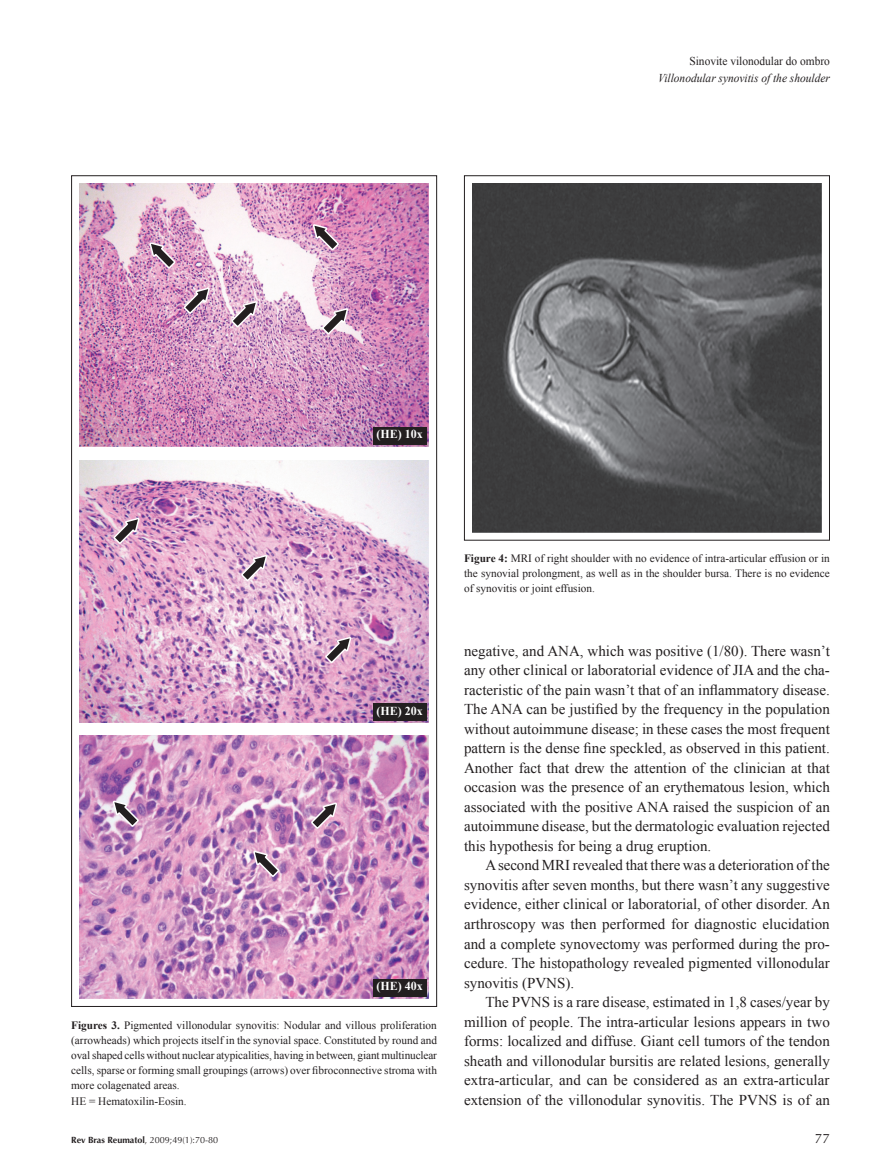
<style>
.page{position:relative;width:895px;height:1176px;background:#fff}
.page>*{position:absolute;margin:0;border:0;box-sizing:border-box;transform-origin:0 0}
.t1{font:15px/19.5px "Times New Roman";color:#231f20;text-align:justify}
.t2{font:13.5px "Optima LT Std";color:#231f20}
.t3{font:700 12.15px "Times New Roman";color:#fff}
.t4{font:italic 12px "Times New Roman";color:#231f20;scale:.95 1}
.t5{font:12px "Times New Roman";color:#231f20;scale:.95 1}
.t6{font:11.4px "Times New Roman";color:#231f20}
.t7{font:11.25px/15px "Times New Roman";color:#231f20;text-align:justify}
.t8{font:9px "Optima LT Std";color:#231f20}
.s1{font-weight:700}
</style>
<div class="page">
<img style="left:80px;top:735px;width:348px;height:263px">
<img style="left:80px;top:460px;width:348px;height:262px">
<img style="left:80px;top:184px;width:348px;height:262px">
<div style="left:372px;top:703px;width:54px;height:18px;background:#231f20"></div>
<div style="left:372px;top:978px;width:54px;height:18px;background:#231f20"></div>
<div style="left:372px;top:427px;width:54px;height:17px;background:#231f20"></div>
<svg style="left:143px;top:236px;width:36px;height:36px"></svg>
<svg style="left:306px;top:217px;width:36px;height:37px"></svg>
<svg style="left:180px;top:281px;width:36px;height:37px"></svg>
<svg style="left:227px;top:294px;width:37px;height:37px"></svg>
<svg style="left:318px;top:301px;width:36px;height:37px"></svg>
<svg style="left:110px;top:511px;width:36px;height:37px"></svg>
<svg style="left:237px;top:548px;width:37px;height:37px"></svg>
<svg style="left:321px;top:630px;width:36px;height:37px"></svg>
<svg style="left:106px;top:794px;width:37px;height:36px"></svg>
<svg style="left:246px;top:844px;width:37px;height:37px"></svg>
<svg style="left:307px;top:796px;width:36px;height:36px"></svg>
<div style="left:464px;top:175px;width:365px;height:365px;border:1px solid #231f20"></div>
<img style="left:472px;top:183px;width:349px;height:349px">
<p class="t5" style="left:689px;top:53px;width:149px">Sinovite vilonodular do ombro</p>
<p class="t4" style="left:658px;top:70px;width:182px">Villonodular synovitis of the shoulder</p>
<p class="t3" style="left:376px;top:426px;width:48px">(HE) 10x</p>
<p class="t3" style="left:376px;top:702px;width:48px">(HE) 20x</p>
<p class="t3" style="left:376px;top:977px;width:48px">(HE) 40x</p>
<p class="t7" style="left:71px;top:1017px;width:367px"><span class="s1">Figures 3.</span> Pigmented villonodular synovitis: Nodular and villous proliferation (arrowheads) which projects itself in the synovial space. Constituted by round and oval shaped cells without nuclear atypicalities, having in between, giant multinuclear cells, sparse or forming small groupings (arrows) over fibroconnective stroma with more colagenated areas.</p>
<p class="t6" style="left:71px;top:1093px;width:117px">HE = Hematoxilin-Eosin.</p>
<p class="t7" style="left:464px;top:550px;width:367px"><span class="s1">Figure 4:</span> MRI of right shoulder with no evidence of intra-articular effusion or in the synovial prolongment, as well as in the shoulder bursa. There is no evidence of synovitis or joint effusion.</p>
<p class="t1" style="left:464px;top:641px;width:367px">negative, and ANA, which was positive (1/80). There wasn’t any other clinical or laboratorial evidence of JIA and the cha&shy;racteristic of the pain wasn’t that of an inflammatory disease.<br>The ANA can be justified by the frequency in the population without autoimmune disease; in these cases the most frequent pattern is the dense fine speckled, as observed in this patient.<br>Another fact that drew the attention of the clinician at that occasion was the presence of an erythematous lesion, which associated with the positive ANA raised the suspicion of an autoimmune disease, but the dermatologic evaluation rejected this hypothesis for being a drug eruption.</p>
<p class="t1" style="left:464px;top:855px;width:367px;text-indent:21px">A second MRI revealed that there was a deterioration of the synovitis after seven months, but there wasn’t any suggestive evidence, either clinical or laboratorial, of other disorder. An arthroscopy was then performed for diagnostic elucidation and a complete synovectomy was performed during the pro&shy;cedure. The histopathology revealed pigmented villonodular synovitis (PVNS).</p>
<p class="t1" style="left:464px;top:992px;width:367px;text-indent:21px">The PVNS is a rare disease, estimated in 1,8 cases/year by million of people. The intra-articular lesions appears in two forms: localized and diffuse. Giant cell tumors of the tendon sheath and villonodular bursitis are related lesions, generally extra-articular, and can be considered as an extra-articular extension of the villonodular synovitis. The PVNS is of an</p>
<p class="t8" style="left:71px;top:1134px;width:148px"><span class="s1">Rev Bras Reumatol</span>, 2009;49(1):70-80</p>
<p class="t2" style="left:814px;top:1130px;width:17px">77</p>
</div>
